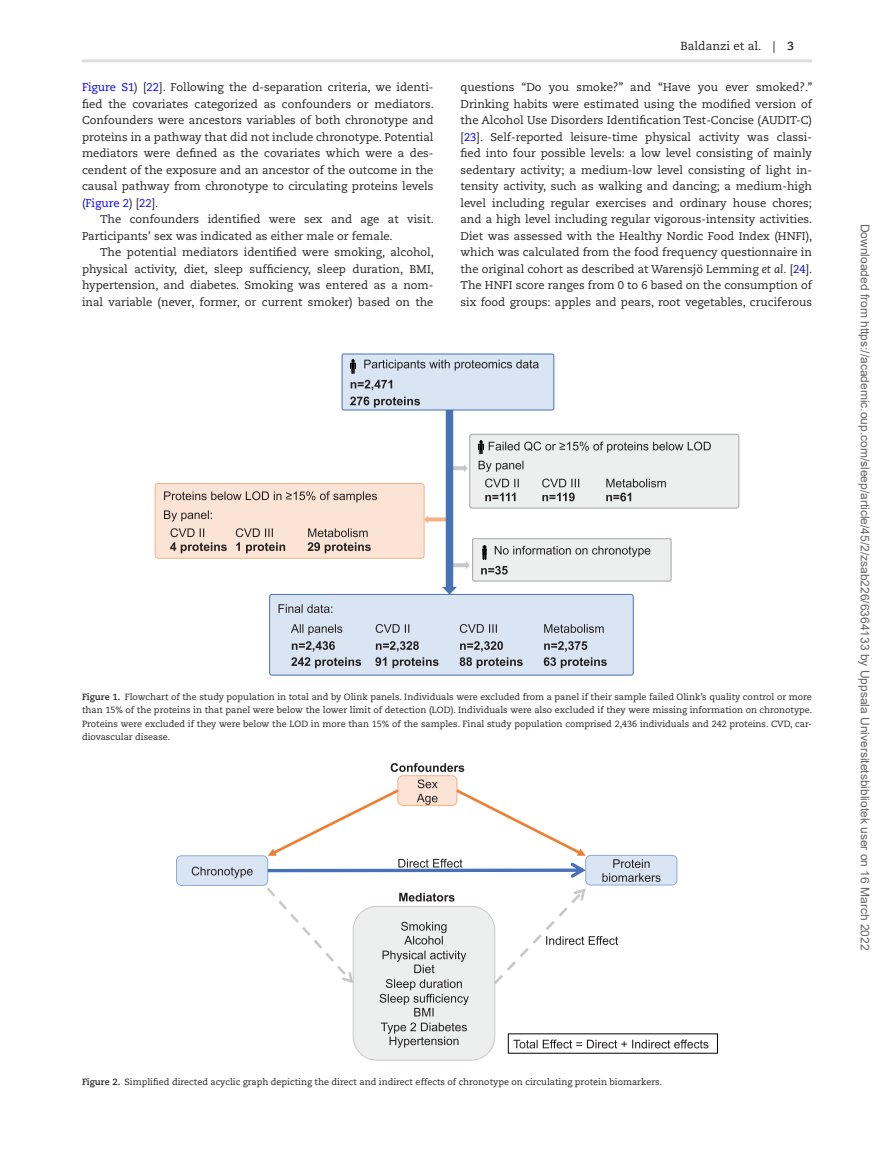
<style>
.page{position:relative;width:894px;height:1174px;background:#fff}
.page>*{position:absolute;margin:0;border:0;box-sizing:border-box;transform-origin:0 0}
.t1{font:12px "Arial";color:#666}
.t2{font:11.7px "Caecilia LT Std";color:#231f20}
.t3{font:11.25px/16.5px "Caecilia LT Std";color:#231f20;text-align:justify}
.t4{font:9px/13.5px "Caecilia LT Std";color:#231f20;text-align:justify}
.s1{color:#00f}
.s2{font-weight:700}
.s3{font-style:italic}
</style>
<div class="page">
<hr style="left:82px;top:59px;width:729px;height:3px;background:#dcdddf">
<div style="left:342px;top:354px;width:211px;height:56px;background:#dae5f4;border-radius:2px"></div>
<div style="left:341px;top:353px;width:213px;height:57px;border:1px solid #4871b8;border-radius:2px"></div>
<svg style="left:364px;top:360px;width:174px;height:11px"></svg>
<svg style="left:350px;top:380px;width:42px;height:10px"></svg>
<div style="left:472px;top:539px;width:198px;height:42px;background:#edefef;border-radius:2px"></div>
<div style="left:472px;top:538px;width:199px;height:44px;border:1px solid #a5a5a4;border-radius:2px"></div>
<svg style="left:494px;top:546px;width:156px;height:11px"></svg>
<svg style="left:481px;top:566px;width:26px;height:9px"></svg>
<div style="left:269px;top:594px;width:364px;height:81px;background:#dae5f4;border-radius:3px"></div>
<div style="left:269px;top:594px;width:364px;height:82px;border:1px solid #4871b8;border-radius:3px"></div>
<svg style="left:278px;top:604px;width:54px;height:9px"></svg>
<svg style="left:291px;top:624px;width:51px;height:11px"></svg>
<svg style="left:375px;top:624px;width:34px;height:9px"></svg>
<svg style="left:459px;top:624px;width:24px;height:9px"></svg>
<svg style="left:489px;top:624px;width:7px;height:9px"></svg>
<svg style="left:544px;top:624px;width:59px;height:9px"></svg>
<svg style="left:291px;top:641px;width:70px;height:27px"></svg>
<svg style="left:375px;top:641px;width:63px;height:27px"></svg>
<svg style="left:459px;top:641px;width:63px;height:27px"></svg>
<svg style="left:543px;top:641px;width:63px;height:27px"></svg>
<div style="left:469px;top:434px;width:269px;height:74px;background:#edefef;border-radius:3px"></div>
<div style="left:469px;top:434px;width:270px;height:75px;border:1px solid #a5a5a4;border-radius:3px"></div>
<svg style="left:478px;top:461px;width:45px;height:11px"></svg>
<svg style="left:485px;top:479px;width:33px;height:8px"></svg>
<svg style="left:542px;top:479px;width:37px;height:8px"></svg>
<svg style="left:606px;top:479px;width:59px;height:8px"></svg>
<svg style="left:485px;top:493px;width:30px;height:8px"></svg>
<svg style="left:542px;top:493px;width:32px;height:8px"></svg>
<svg style="left:606px;top:493px;width:25px;height:8px"></svg>
<div style="left:155px;top:483px;width:269px;height:75px;background:#fbe4d5;border-radius:3px"></div>
<svg style="left:164px;top:397px;width:305px;height:197px"></svg>
<svg style="left:351px;top:360px;width:4px;height:13px"></svg>
<svg style="left:478px;top:441px;width:232px;height:13px"></svg>
<svg style="left:482px;top:546px;width:4px;height:13px"></svg>
<div style="left:176px;top:856px;width:91px;height:29px;background:#dae5f4;border-radius:5px"></div>
<div style="left:176px;top:855px;width:92px;height:31px;border:1px solid #8faad7;border-radius:5px"></div>
<svg style="left:192px;top:867px;width:60px;height:11px"></svg>
<div style="left:585px;top:855px;width:91px;height:30px;background:#dae5f4;border-radius:5px"></div>
<div style="left:585px;top:855px;width:92px;height:30px;border:1px solid #8faad7;border-radius:5px"></div>
<svg style="left:602px;top:859px;width:58px;height:23px"></svg>
<div style="left:398px;top:776px;width:59px;height:29px;background:#fbe4d5;border-radius:5px"></div>
<div style="left:397px;top:775px;width:60px;height:31px;border:1px solid #f4b182;border-radius:5px"></div>
<div style="left:353px;top:906px;width:141px;height:154px;background:#edefef;border-radius:24px"></div>
<div style="left:353px;top:906px;width:142px;height:154px;border:1px solid #c9c8c8;border-radius:24px"></div>
<svg style="left:401px;top:922px;width:45px;height:23px"></svg>
<svg style="left:382px;top:951px;width:84px;height:22px"></svg>
<svg style="left:379px;top:979px;width:89px;height:37px"></svg>
<svg style="left:381px;top:1023px;width:85px;height:25px"></svg>
<svg style="left:267px;top:888px;width:86px;height:95px"></svg>
<svg style="left:267px;top:779px;width:318px;height:99px"></svg>
<svg style="left:493px;top:888px;width:125px;height:96px"></svg>
<svg style="left:399px;top:893px;width:55px;height:9px"></svg>
<svg style="left:390px;top:763px;width:74px;height:9px"></svg>
<svg style="left:513px;top:1040px;width:195px;height:8px"></svg>
<p class="t3" style="left:82px;top:79px;width:353px"><span class="s1">Figure S1</span>) [<span class="s1">22</span>]. Following the d-separation criteria, we identi&shy;fied the covariates categorized as confounders or mediators.<br>Confounders were ancestors variables of both chronotype and proteins in a pathway that did not include chronotype. Potential mediators were defined as the covariates which were a des&shy;cendent of the exposure and an ancestor of the outcome in the causal pathway from chronotype to circulating proteins levels (<span class="s1">Figure 2</span>) [<span class="s1">22</span>].</p>
<p class="t3" style="left:82px;top:211px;width:353px;text-indent:18px">The confounders identified were sex and age at visit.<br>Participants’ sex was indicated as either male or female.</p>
<p class="t3" style="left:82px;top:244px;width:353px;text-indent:18px">The potential mediators identified were smoking, alcohol, physical activity, diet, sleep sufficiency, sleep duration, BMI, hypertension, and diabetes. Smoking was entered as a nom&shy;inal variable (never, former, or current smoker) based on the</p>
<p class="t2" style="left:680px;top:40px;width:115px">Baldanzi et al. | <span class="s2">3</span></p>
<p class="t3" style="left:460px;top:79px;width:353px">questions “Do you smoke?” and “Have you ever smoked?.” Drinking habits were estimated using the modified version of the Alcohol Use Disorders Identification Test-Concise (AUDIT-C) [<span class="s1">23</span>]. Self-reported leisure-time physical activity was classi&shy;fied into four possible levels: a low level consisting of mainly sedentary activity; a medium-low level consisting of light in&shy;tensity activity, such as walking and dancing; a medium-high level including regular exercises and ordinary house chores; and a high level including regular vigorous-intensity activities.<br>Diet was assessed with the Healthy Nordic Food Index (HNFI), which was calculated from the food frequency questionnaire in the original cohort as described at Warensjö Lemming <span class="s3">et al.</span> [<span class="s1">24</span>].<br>The HNFI score ranges from 0 to 6 based on the consumption of six food groups: apples and pears, root vegetables, cruciferous</p>
<p class="t4" style="left:82px;top:690px;width:731px"><span class="s2">Figure 1.</span> Flowchart of the study population in total and by Olink panels. Individuals were excluded from a panel if their sample failed Olink’s quality control or more than 15% of the proteins in that panel were below the lower limit of detection (LOD). Individuals were also excluded if they were missing information on chronotype.<br>Proteins were excluded if they were below the LOD in more than 15% of the samples. Final study population comprised 2,436 individuals and 242 proteins. CVD, car&shy;diovascular disease.</p>
<p class="t1" style="left:869px;top:224px;width:728px;rotate:90deg">Downloaded from https://academic.oup.com/sleep/article/45/2/zsab226/6364133 by Uppsala Universitetsbibliotek user on 16 March 2022</p>
<p class="t4" style="left:82px;top:1075px;width:581px"><span class="s2">Figure 2.</span> Simplified directed acyclic graph depicting the direct and indirect effects of chronotype on circulating protein biomarkers.</p>
</div>
